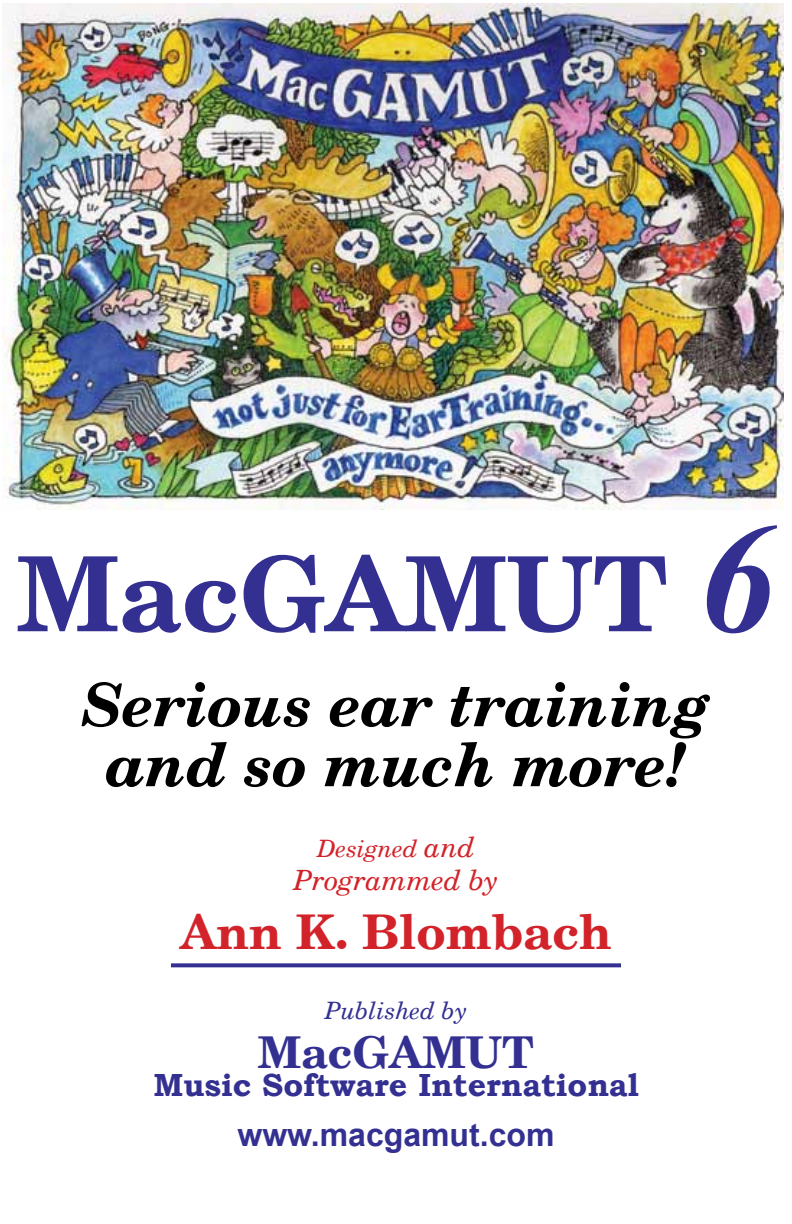
<style>
.page{position:relative;width:792px;height:1224px;background:#fff}
.page>*{position:absolute;margin:0;border:0;box-sizing:border-box;transform-origin:0 0}
.t1{font:700 103.8px "New Century Schlbk";color:#333092}
.t2{font:italic 700 60px/60px "New Century Schlbk";color:#000;text-align:center}
.t3{font:700 48px "New Century Schlbk";color:#d2232a}
.t4{font:700 44px "New Century Schlbk";color:#333092}
.t5{font:700 32px "Bookman Old Style";color:#333092}
.t6{font:700 32px "Arial";color:#333092}
.t7{font:italic 28px "New Century Schlbk";color:#d2232a}
.t8{font:italic 24px "New Century Schlbk";color:#d2232a}
.t9{font:italic 24px "New Century Schlbk";color:#333092}
.s1{font-family:"Times New Roman";font-style:italic;font-size:155.6px}
.s2{font-size:28px}
</style>
<div class="page">
<img style="left:3px;top:4px;width:780px;height:505px">
<svg style="left:171px;top:963px;width:450px;height:4px;background:#45429b"></svg>
<h1 class="t1" style="left:17px;top:529px;width:760px">MacGAMUT <span class="s1">6</span></h1>
<p class="t2" style="left:81px;top:676px;width:630px">Serious ear training and so much more!</p>
<p class="t8" style="left:317px;top:834px;width:159px">Designed <span class="s2">and</span></p>
<p class="t7" style="left:293px;top:863px;width:207px">Programmed by</p>
<p class="t3" style="left:180px;top:901px;width:433px">Ann K. Blombach</p>
<p class="t9" style="left:325px;top:996px;width:144px">Published by</p>
<p class="t4" style="left:258px;top:1025px;width:278px">MacGAMUT</p>
<p class="t5" style="left:153px;top:1062px;width:487px">Music Software International</p>
<p class="t6" style="left:237px;top:1112px;width:319px">www.macgamut.com</p>
</div>
